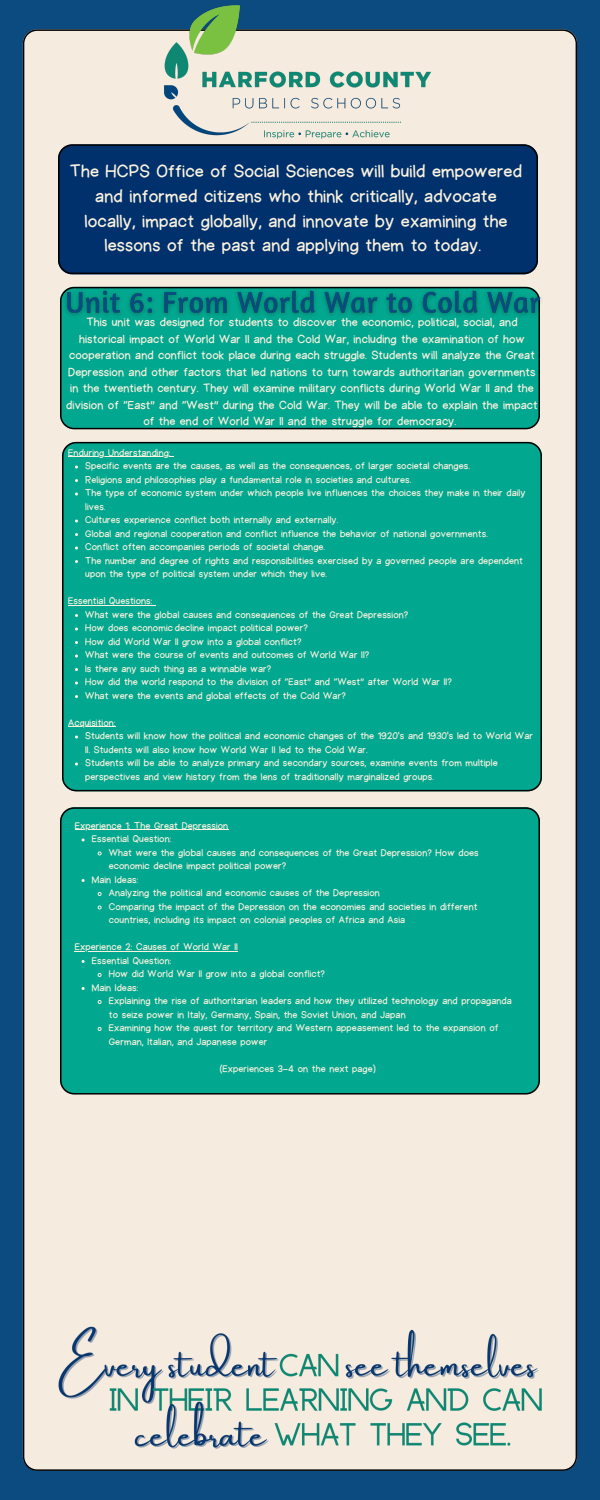
<style>
.page{position:relative;width:600px;height:1500px;background:#0b4b7f}
.page>*{position:absolute;margin:0;border:0;box-sizing:border-box;transform-origin:0 0}
.t1{font:18px/24.8px "Halley";letter-spacing:.01em;color:#fbf2df;text-align:center}
.t2{font:12px/16.5px "Halley";letter-spacing:.01em;color:#fbf2df;text-align:center}
.t3{font:10px/13.5px "Halley";letter-spacing:.01em;color:#fbf2df}
</style>
<div class="page">
<div style="left:23px;top:29px;width:554px;height:1442px;background:#f6ebdf"></div>
<div style="left:60px;top:322px;width:480px;height:107px;background:#02a78f"></div>
<div style="left:58px;top:144px;width:480px;height:130px;background:#00316c"></div>
<img style="left:60px;top:284px;width:489px;height:38px">
<div style="left:62px;top:442px;width:480px;height:349px;background:#02a78f"></div>
<hr style="left:68px;top:457px;width:103px;height:1px;background:#fbf2df">
<hr style="left:68px;top:605px;width:85px;height:1px;background:#fbf2df">
<hr style="left:68px;top:727px;width:48px;height:1px;background:#fbf2df">
<div style="left:60px;top:807px;width:480px;height:288px;background:#02a78f"></div>
<svg style="left:97px;top:851px;width:5px;height:5px"></svg>
<svg style="left:97px;top:892px;width:5px;height:4px"></svg>
<svg style="left:97px;top:905px;width:5px;height:5px"></svg>
<svg style="left:97px;top:973px;width:5px;height:4px"></svg>
<svg style="left:97px;top:1000px;width:5px;height:4px"></svg>
<svg style="left:97px;top:1027px;width:5px;height:4px"></svg>
<hr style="left:75px;top:829px;width:153px;height:1px;background:#fbf2df">
<hr style="left:75px;top:951px;width:163px;height:1px;background:#fbf2df">
<img style="left:156px;top:5px;width:285px;height:148px">
<img style="left:54px;top:1316px;width:491px;height:153px">
<p class="t1" style="left:70px;top:159px;width:454px">The HCPS Office of Social Sciences will build empowered and informed citizens who think critically, advocate locally, impact globally, and innovate by examining the lessons of the past and applying them to today.</p>
<p class="t2" style="left:66px;top:314px;width:473px">This unit was designed for students to discover the economic, political, social, and historical impact of World War II and the Cold War, including the examination of how cooperation and conflict took place during each struggle. Students will analyze the Great Depression and other factors that led nations to turn towards authoritarian governments in the twentieth century. They will examine military conflicts during World War II and the division of “East” and “West” during the Cold War. They will be able to explain the impact of the end of World War II and the struggle for democracy.</p>
<p class="t3" style="left:85px;top:460px;width:386px">Specific events are the causes, as well as the consequences, of larger societal changes.</p>
<p class="t3" style="left:85px;top:473px;width:328px">Religions and philosophies play a fundamental role in societies and cultures.</p>
<p class="t3" style="left:85px;top:487px;width:442px">The type of economic system under which people live influences the choices they make in their daily lives.</p>
<p class="t3" style="left:85px;top:514px;width:254px">Cultures experience conflict both internally and externally.</p>
<p class="t3" style="left:85px;top:527px;width:404px">Global and regional cooperation and conflict influence the behavior of national governments.</p>
<p class="t3" style="left:85px;top:541px;width:241px">Conflict often accompanies periods of societal change.</p>
<p class="t3" style="left:85px;top:554px;width:439px">The number and degree of rights and responsibilities exercised by a governed people are dependent upon the type of political system under which they live.</p>
<p class="t3" style="left:85px;top:608px;width:325px">What were the global causes and consequences of the Great Depression?</p>
<p class="t3" style="left:85px;top:622px;width:224px">How does economic decline impact political power?</p>
<p class="t3" style="left:85px;top:635px;width:218px">How did World War II grow into a global conflict?</p>
<p class="t3" style="left:85px;top:649px;width:285px">What were the course of events and outcomes of World War II?</p>
<p class="t3" style="left:85px;top:662px;width:187px">Is there any such thing as a winnable war?</p>
<p class="t3" style="left:85px;top:676px;width:368px">How did the world respond to the division of “East” and “West” after World War II?</p>
<p class="t3" style="left:85px;top:689px;width:262px">What were the events and global effects of the Cold War?</p>
<p class="t3" style="left:85px;top:730px;width:449px">Students will know how the political and economic changes of the 1920's and 1930's led to World War<br>II. Students will also know how World War II led to the Cold War.</p>
<p class="t3" style="left:85px;top:757px;width:414px">Students will be able to analyze primary and secondary sources, examine events from multiple perspectives and view history from the lens of traditionally marginalized groups.</p>
<p class="t3" style="left:68px;top:446px;width:104px">Enduring Understanding:</p>
<p class="t3" style="left:68px;top:595px;width:86px">Essential Questions:</p>
<p class="t3" style="left:68px;top:716px;width:49px">Acquisition:</p>
<p class="t3" style="left:75px;top:819px;width:155px">Experience 1: The Great Depression</p>
<p class="t3" style="left:92px;top:832px;width:81px">Essential Question:</p>
<p class="t3" style="left:109px;top:846px;width:371px">What were the global causes and consequences of the Great Depression? How does economic decline impact political power?</p>
<p class="t3" style="left:92px;top:873px;width:48px">Main Ideas:</p>
<p class="t3" style="left:109px;top:886px;width:273px">Analyzing the political and economic causes of the Depression</p>
<p class="t3" style="left:109px;top:900px;width:370px">Comparing the impact of the Depression on the economies and societies in different countries, including its impact on colonial peoples of Africa and Asia</p>
<p class="t3" style="left:92px;top:954px;width:81px">Essential Question:</p>
<p class="t3" style="left:109px;top:967px;width:218px">How did World War II grow into a global conflict?</p>
<p class="t3" style="left:92px;top:981px;width:48px">Main Ideas:</p>
<p class="t3" style="left:109px;top:994px;width:404px">Explaining the rise of authoritarian leaders and how they utilized technology and propaganda to seize power in Italy, Germany, Spain, the Soviet Union, and Japan</p>
<p class="t3" style="left:109px;top:1021px;width:391px">Examining how the quest for territory and Western appeasement led to the expansion of<br>German, Italian, and Japanese power</p>
<p class="t3" style="left:75px;top:940px;width:164px">Experience 2: Causes of World War II</p>
<p class="t3" style="left:220px;top:1062px;width:158px">(Experiences 3-4 on the next page)</p>
</div>
